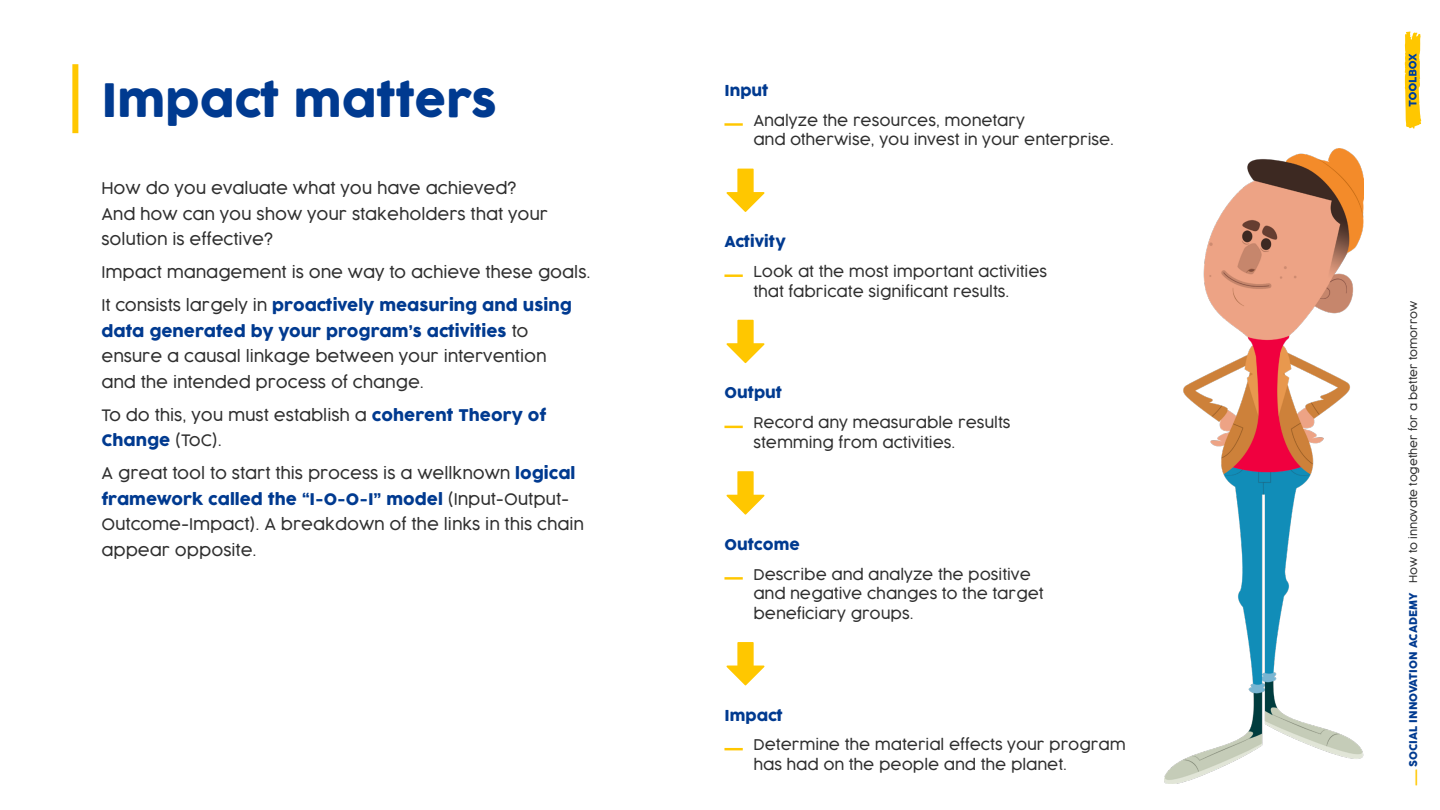
<style>
.page{position:relative;width:1440px;height:810px;background:#fff}
.page>*{position:absolute;margin:0;border:0;box-sizing:border-box;transform-origin:0 0}
.t1{font:45px "Cocogoose";color:#003a90}
.t2{font:300 15.75px/25.5px "Cocogoose";color:#2f2f2f}
.t3{font:300 14.77px/19.6px "Cocogoose";color:#2f2f2f}
.t4{font:14.77px "Cocogoose";color:#003a90}
.t5{font:300 10.5px "Cocogoose";color:#2f2f2f}
.s1{font-weight:400;color:#003a90}
.s2{font-weight:400;color:#ffc700}
</style>
<div class="page">
<svg style="left:1405px;top:32px;width:16px;height:97px;background:#dabb37"></svg>
<div style="left:72px;top:64px;width:6px;height:69px;background:#ffc700"></div>
<img style="left:1164px;top:148px;width:199px;height:635px">
<svg style="left:726px;top:169px;width:39px;height:43px"></svg>
<svg style="left:726px;top:320px;width:39px;height:43px"></svg>
<svg style="left:726px;top:471px;width:39px;height:44px"></svg>
<svg style="left:726px;top:642px;width:39px;height:43px"></svg>
<hr style="left:724px;top:123px;width:19px;height:3px;background:#ffc700">
<hr style="left:724px;top:274px;width:19px;height:3px;background:#ffc700">
<svg style="left:724px;top:426px;width:19px;height:2px"></svg>
<hr style="left:724px;top:577px;width:19px;height:3px;background:#ffc700">
<svg style="left:724px;top:748px;width:19px;height:2px"></svg>
<h1 class="t1" style="left:101px;top:70px;width:397px">Impact matters</h1>
<p class="t2" style="left:101px;top:176px;width:448px">How do you evaluate what you have achieved?<br>And how can you show your stakeholders that your solution is effective?</p>
<p class="t2" style="left:101px;top:256px;width:491px;line-height:33px">Impact management is one way to achieve these goals.<br>It consists largely in <span class="s1">proactively measuring and using</span></p>
<p class="t2" style="left:101px;top:318px;width:447px"><span class="s1">data generated by your program’s activities</span> to ensure a causal linkage between your intervention and the intended process of change.</p>
<p class="t2" style="left:101px;top:402px;width:446px">To do this, you must establish a <span class="s1">coherent Theory of<br>Change</span> (ToC).</p>
<p class="t2" style="left:101px;top:461px;width:484px">A great tool to start this process is a wellknown <span class="s1">logical framework called the “I-O-O-I” model</span> (Input-Output-Outcome-Impact). A breakdown of the links in this chain appear opposite.</p>
<p class="t4" style="left:724px;top:80px;width:46px">Input</p>
<p class="t3" style="left:753px;top:110px;width:362px">Analyze the resources, monetary<br>and otherwise, you invest in your enterprise.</p>
<p class="t4" style="left:724px;top:232px;width:63px">Activity</p>
<p class="t3" style="left:753px;top:261px;width:295px">Look at the most important activities that fabricate significant results.</p>
<p class="t4" style="left:724px;top:383px;width:59px">Output</p>
<p class="t3" style="left:753px;top:413px;width:259px">Record any measurable results stemming from activities.</p>
<p class="t4" style="left:724px;top:534px;width:77px">Outcome</p>
<p class="t3" style="left:753px;top:564px;width:292px">Describe and analyze the positive and negative changes to the target beneficiary groups.</p>
<p class="t4" style="left:724px;top:705px;width:60px">Impact</p>
<p class="t3" style="left:753px;top:735px;width:374px">Determine the material effects your program has had on the people and the planet.</p>
<p class="t5" style="left:1406px;top:788px;width:489px;rotate:-90deg"><span class="s2">_</span><span class="s1">SOCIAL INNOVATION ACADEMY</span> How to innovate together for a better tomorrow</p>
</div>
